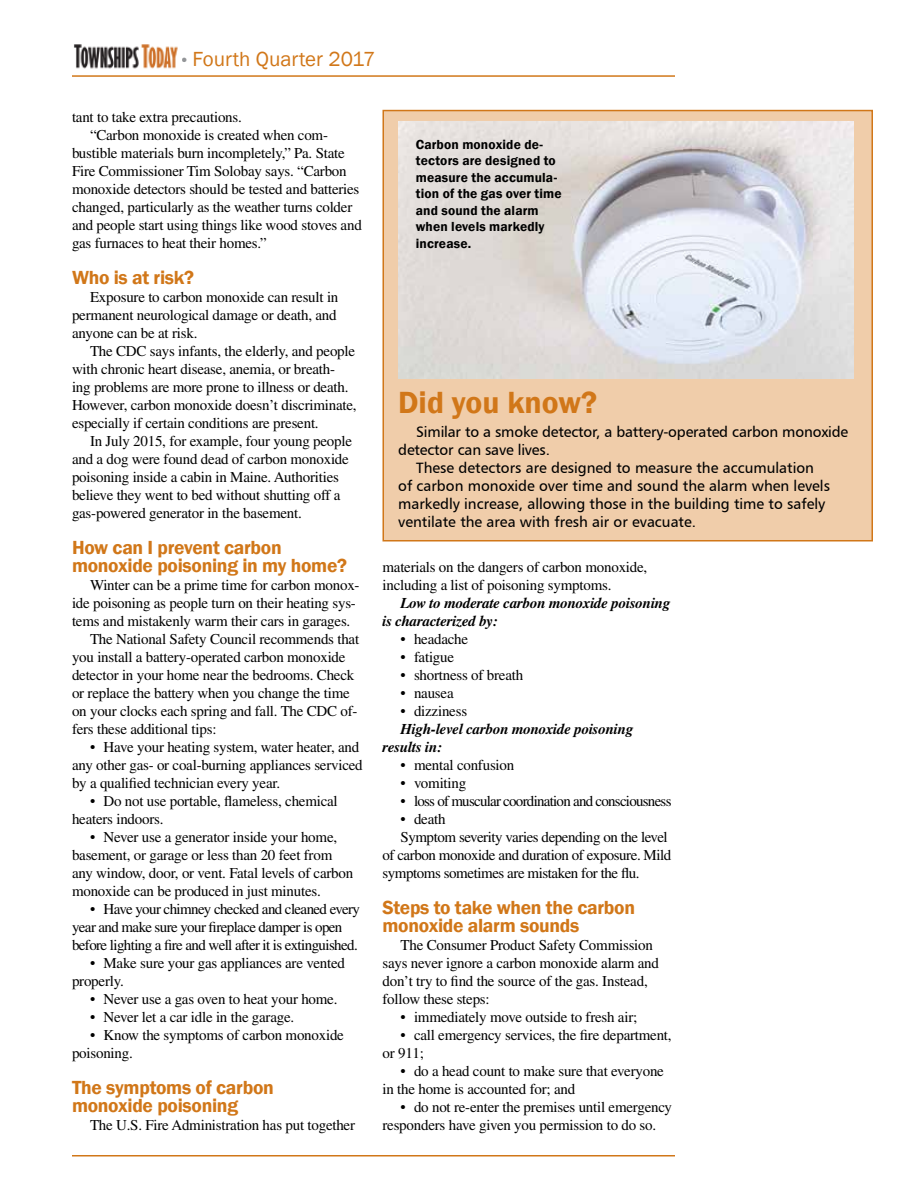
<style>
.page{position:relative;width:918px;height:1188px;background:#fff}
.page>*{position:absolute;margin:0;border:0;box-sizing:border-box;transform-origin:0 0}
.t1{font:600 31.5px "Franklin Gothic";color:#d17719}
.t2{font:21px "Franklin Gothic";color:#d17719}
.t3{font:600 19.5px/18px "Franklin Gothic";letter-spacing:-.015em;color:#d17719}
.t4{font:15px/18px "Times";letter-spacing:-.015em;color:#000}
.t5{font:15px "Humanist 777 BT Roman B";color:#000}
.t6{font:15px/18px "Times";letter-spacing:-.04em;color:#000}
.t7{font:italic 700 15px/18px "Times";letter-spacing:-.015em;color:#000}
.t8{font:15px "Times";letter-spacing:-.05em;color:#000}
.t9{font:600 13.5px/16.5px "Franklin Gothic";letter-spacing:.01em;color:#000}
.s1{font-family:"Gill Sans";font-size:18px;color:#939598}
</style>
<div class="page">
<div style="left:382px;top:110px;width:491px;height:432px;background:#f0cdaa;border:2px solid #d17719"></div>
<hr style="left:72px;top:1155px;width:603px;height:1px;background:#d17719">
<hr style="left:72px;top:75px;width:603px;height:2px;background:#d17719">
<img style="left:74px;top:44px;width:104px;height:25px">
<img style="left:398px;top:122px;width:455px;height:257px">
<h2 class="t2" style="left:181px;top:46px;width:196px"><span class="s1">•</span> Fourth Quarter 2017</h2>
<p class="t4" style="left:72px;top:107px;width:171px">tant to take extra precautions.</p>
<p class="t4" style="left:90px;top:125px;width:240px">“Carbon monoxide is created when com-</p>
<p class="t4" style="left:72px;top:143px;width:274px">bustible materials burn incompletely,” Pa. State</p>
<p class="t4" style="left:72px;top:161px;width:276px">Fire Commissioner Tim Solobay says. “Carbon</p>
<p class="t4" style="left:72px;top:179px;width:289px">monoxide detectors should be tested and batteries</p>
<p class="t4" style="left:72px;top:197px;width:282px">changed, particularly as the weather turns colder</p>
<p class="t4" style="left:72px;top:215px;width:291px">and people start using things like wood stoves and</p>
<p class="t4" style="left:72px;top:233px;width:196px">gas furnaces to heat their homes.”</p>
<h3 class="t3" style="left:72px;top:268px;width:124px">Who is at risk?</h3>
<p class="t4" style="left:72px;top:287px;width:268px;text-indent:18px">Exposure to carbon monoxide can result in permanent neurological damage or death, and anyone can be at risk.</p>
<p class="t4" style="left:72px;top:341px;width:286px;text-indent:18px">The CDC says infants, the elderly, and people with chronic heart disease, anemia, or breath&shy;ing problems are more prone to illness or death.<br>However, carbon monoxide doesn’t discriminate, especially if certain conditions are present.</p>
<p class="t4" style="left:72px;top:431px;width:282px;text-indent:18px">In July 2015, for example, four young people and a dog were found dead of carbon monoxide poisoning inside a cabin in Maine. Authorities believe they went to bed without shutting off a gas-powered generator in the basement.</p>
<h3 class="t3" style="left:72px;top:538px;width:277px">How can I prevent carbon monoxide poisoning in my home?</h3>
<p class="t4" style="left:90px;top:575px;width:271px">Winter can be a prime time for carbon monox-</p>
<p class="t4" style="left:72px;top:593px;width:285px">ide poisoning as people turn on their heating sys-</p>
<p class="t4" style="left:72px;top:611px;width:280px">tems and mistakenly warm their cars in garages.</p>
<p class="t4" style="left:90px;top:629px;width:271px">The National Safety Council recommends that</p>
<p class="t4" style="left:72px;top:647px;width:275px">you install a battery-operated carbon monoxide</p>
<p class="t4" style="left:72px;top:665px;width:284px">detector in your home near the bedrooms. Check</p>
<p class="t4" style="left:72px;top:683px;width:279px">or replace the battery when you change the time</p>
<p class="t4" style="left:72px;top:701px;width:287px">on your clocks each spring and fall. The CDC of-</p>
<p class="t4" style="left:72px;top:719px;width:146px">fers these additional tips:</p>
<p class="t4" style="left:72px;top:737px;width:292px;text-indent:18px">• Have your heating system, water heater, and any other gas- or coal-burning appliances serviced by a qualified technician every year.</p>
<p class="t4" style="left:72px;top:791px;width:267px;text-indent:18px">• Do not use portable, flameless, chemical heaters indoors.</p>
<p class="t4" style="left:72px;top:827px;width:283px;text-indent:18px">• Never use a generator inside your home, basement, or garage or less than 20 feet from any window, door, or vent. Fatal levels of carbon monoxide can be produced in just minutes.</p>
<p class="t6" style="left:72px;top:899px;width:290px;text-indent:18px">• Have your chimney checked and cleaned every year and make sure your fireplace damper is open before lighting a fire and well after it is extinguished.</p>
<p class="t4" style="left:72px;top:953px;width:275px;text-indent:18px">• Make sure your gas appliances are vented properly.</p>
<p class="t4" style="left:90px;top:989px;width:249px">• Never use a gas oven to heat your home.</p>
<p class="t4" style="left:90px;top:1007px;width:206px">• Never let a car idle in the garage.</p>
<p class="t4" style="left:72px;top:1025px;width:273px;text-indent:18px">• Know the symptoms of carbon monoxide poisoning.</p>
<h3 class="t3" style="left:72px;top:1078px;width:203px">The symptoms of carbon monoxide poisoning</h3>
<p class="t4" style="left:90px;top:1115px;width:267px">The U.S. Fire Administration has put together</p>
<p class="t9" style="left:416px;top:136px;width:147px">Carbon monoxide de&shy;tectors are designed to measure the accumula&shy;tion of the gas over time and sound the alarm when levels markedly increase.</p>
<h1 class="t1" style="left:398px;top:383px;width:200px">Did you know?</h1>
<p class="t5" style="left:416px;top:423px;width:434px">Similar to a smoke detector, a battery-operated carbon monoxide</p>
<p class="t5" style="left:398px;top:441px;width:153px">detector can save lives.</p>
<p class="t5" style="left:416px;top:459px;width:399px">These detectors are designed to measure the accumulation</p>
<p class="t5" style="left:398px;top:477px;width:433px">of carbon monoxide over time and sound the alarm when levels</p>
<p class="t5" style="left:398px;top:495px;width:429px">markedly increase, allowing those in the building time to safely</p>
<p class="t5" style="left:398px;top:513px;width:299px">ventilate the area with fresh air or evacuate.</p>
<p class="t4" style="left:382px;top:557px;width:266px">materials on the dangers of carbon monoxide, including a list of poisoning symptoms.</p>
<p class="t7" style="left:382px;top:593px;width:290px;text-indent:18px">Low to moderate carbon monoxide poisoning is characterized by:</p>
<p class="t4" style="left:400px;top:629px;width:69px">• headache</p>
<p class="t4" style="left:400px;top:647px;width:55px">• fatigue</p>
<p class="t4" style="left:400px;top:665px;width:124px">• shortness of breath</p>
<p class="t4" style="left:400px;top:683px;width:55px">• nausea</p>
<p class="t4" style="left:400px;top:701px;width:68px">• dizziness</p>
<p class="t7" style="left:382px;top:719px;width:253px;text-indent:18px">High-level carbon monoxide poisoning results in:</p>
<p class="t4" style="left:400px;top:755px;width:115px">• mental confusion</p>
<p class="t4" style="left:400px;top:773px;width:67px">• vomiting</p>
<p class="t8" style="left:400px;top:792px;width:273px">• loss of muscular coordination and consciousness</p>
<p class="t4" style="left:400px;top:809px;width:47px">• death</p>
<p class="t4" style="left:400px;top:827px;width:269px">Symptom severity varies depending on the level</p>
<p class="t4" style="left:382px;top:845px;width:290px">of carbon monoxide and duration of exposure. Mild</p>
<p class="t4" style="left:382px;top:863px;width:259px">symptoms sometimes are mistaken for the flu.</p>
<h3 class="t3" style="left:382px;top:898px;width:254px">Steps to take when the carbon monoxide alarm sounds</h3>
<p class="t4" style="left:382px;top:935px;width:278px;text-indent:18px">The Consumer Product Safety Commission says never ignore a carbon monoxide alarm and don’t try to find the source of the gas. Instead, follow these steps:</p>
<p class="t4" style="left:400px;top:1007px;width:238px">• immediately move outside to fresh air;</p>
<p class="t4" style="left:382px;top:1025px;width:291px;text-indent:18px">• call emergency services, the fire department, or 911;</p>
<p class="t4" style="left:382px;top:1061px;width:283px;text-indent:18px">• do a head count to make sure that everyone in the home is accounted for; and</p>
<p class="t4" style="left:382px;top:1097px;width:291px;text-indent:18px">• do not re-enter the premises until emergency responders have given you permission to do so.</p>
</div>
